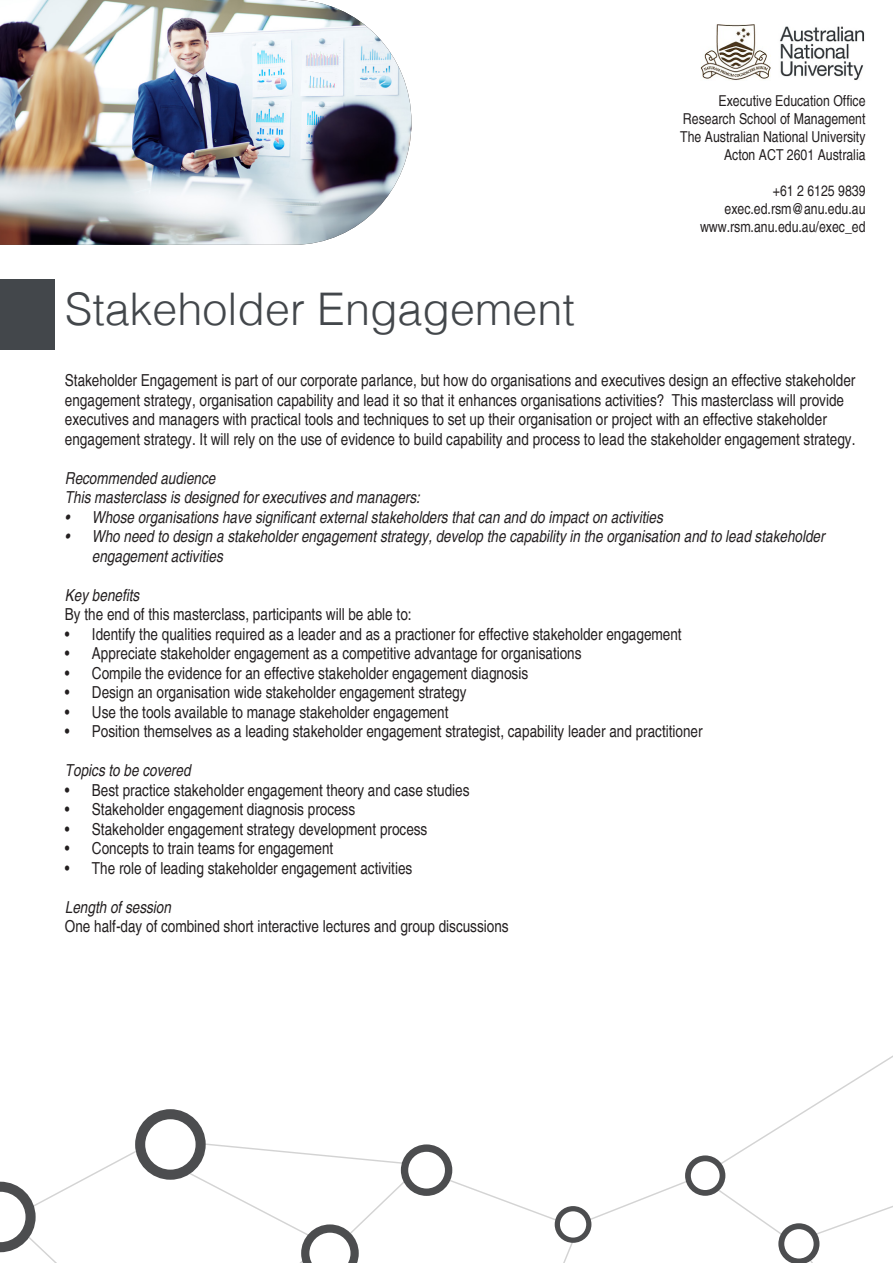
<style>
.page{position:relative;width:893px;height:1263px;background:#fff}
.page>*{position:absolute;margin:0;border:0;box-sizing:border-box;transform-origin:0 0}
.t1{font:300 45px "Helvetica";color:#43474b}
.t2{font:condensed 16.5px/19.5px "Helvetica";color:#231f20}
.t3{font:italic condensed 16.5px/19.5px "Helvetica";color:#231f20}
.t4{font:condensed 15px "Helvetica";color:#231f20}
</style>
<div class="page">
<svg style="left:0;top:1055px;width:893px;height:208px"></svg>
<img style="left:0;top:0;width:411px;height:245px">
<img style="left:700px;top:25px;width:165px;height:55px">
<div style="left:0;top:279px;width:54px;height:71px;background:#43474b"></div>
<p class="t4" style="left:718px;top:91px;width:148px">Executive Education Office</p>
<p class="t4" style="left:683px;top:109px;width:184px">Research School of Management</p>
<p class="t4" style="left:680px;top:127px;width:187px">The Australian National University</p>
<p class="t4" style="left:724px;top:145px;width:143px">Acton ACT 2601 Australia</p>
<p class="t4" style="left:773px;top:181px;width:94px">+61 2 6125 9839</p>
<p class="t4" style="left:724px;top:199px;width:143px">exec.ed.rsm@anu.edu.au</p>
<p class="t4" style="left:700px;top:217px;width:167px">www.rsm.anu.edu.au/exec_ed</p>
<p class="t1" style="left:65px;top:282px;width:512px">Stakeholder Engagement</p>
<p class="t2" style="left:65px;top:370px;width:792px">Stakeholder Engagement is part of our corporate parlance, but how do organisations and executives design an effective stakeholder engagement strategy, organisation capability and lead it so that it enhances organisations activities? This masterclass will provide executives and managers with practical tools and techniques to set up their organisation or project with an effective stakeholder engagement strategy. It will rely on the use of evidence to build capability and process to lead the stakeholder engagement strategy.</p>
<p class="t3" style="left:65px;top:468px;width:152px">Recommended audience</p>
<p class="t3" style="left:65px;top:488px;width:356px">This masterclass is designed for executives and managers:</p>
<p class="t3" style="left:65px;top:507px;width:599px">• Whose organisations have significant external stakeholders that can and do impact on activities</p>
<p class="t3" style="left:92px;top:527px;width:734px;text-indent:-27px">• Who need to design a stakeholder engagement strategy, develop the capability in the organisation and to lead stakeholder engagement activities</p>
<p class="t3" style="left:65px;top:585px;width:76px">Key benefits</p>
<p class="t2" style="left:65px;top:604px;width:348px">By the end of this masterclass, participants will be able to:</p>
<p class="t2" style="left:65px;top:624px;width:618px">• Identify the qualities required as a leader and as a practioner for effective stakeholder engagement</p>
<p class="t2" style="left:65px;top:643px;width:518px">• Appreciate stakeholder engagement as a competitive advantage for organisations</p>
<p class="t2" style="left:65px;top:663px;width:465px">• Compile the evidence for an effective stakeholder engagement diagnosis</p>
<p class="t2" style="left:65px;top:682px;width:403px">• Design an organisation wide stakeholder engagement strategy</p>
<p class="t2" style="left:65px;top:702px;width:385px">• Use the tools available to manage stakeholder engagement</p>
<p class="t2" style="left:65px;top:721px;width:639px">• Position themselves as a leading stakeholder engagement strategist, capability leader and practitioner</p>
<p class="t3" style="left:65px;top:761px;width:127px">Topics to be covered</p>
<p class="t2" style="left:65px;top:780px;width:406px">• Best practice stakeholder engagement theory and case studies</p>
<p class="t2" style="left:65px;top:799px;width:292px">• Stakeholder engagement diagnosis process</p>
<p class="t2" style="left:65px;top:819px;width:364px">• Stakeholder engagement strategy development process</p>
<p class="t2" style="left:65px;top:838px;width:270px">• Concepts to train teams for engagement</p>
<p class="t2" style="left:65px;top:858px;width:349px">• The role of leading stakeholder engagement activities</p>
<p class="t3" style="left:65px;top:897px;width:108px">Length of session</p>
<p class="t2" style="left:65px;top:916px;width:445px">One half-day of combined short interactive lectures and group discussions</p>
</div>
